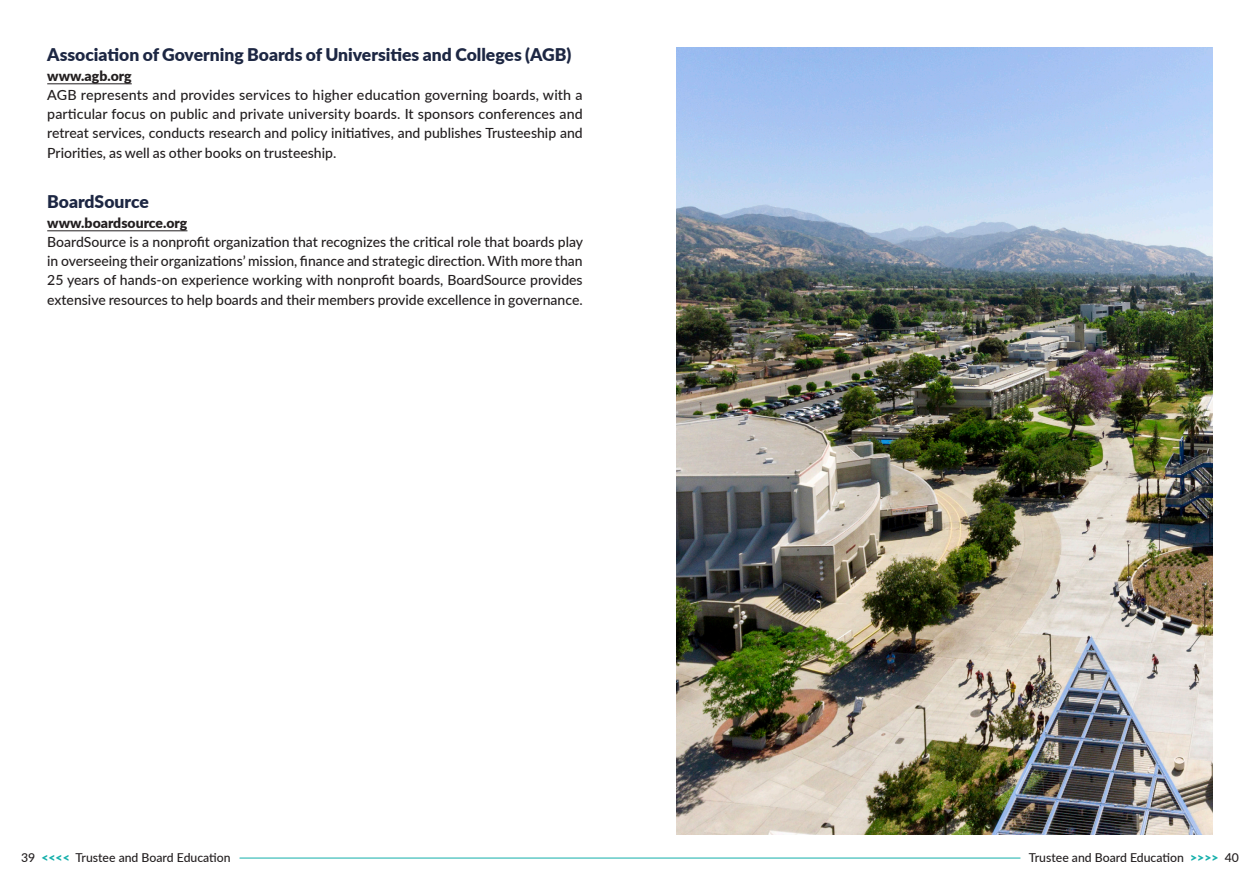
<style>
.page{position:relative;width:1260px;height:882px;background:#fff}
.page>*{position:absolute;margin:0;border:0;box-sizing:border-box;transform-origin:0 0}
.t1{font:900 17.5px "Lato";color:#1d2743}
.t2{font:500 14px/19.2px "Lato";color:#231f20;text-align:justify}
.t3{font:900 14px "Lato";color:#231f20}
.t4{font:500 12.25px "Lato";color:#231f20}
.s1{font-weight:900;color:#13afaa}
</style>
<div class="page">
<hr style="left:240px;top:858px;width:780px;height:1px;background:#13afaa">
<hr style="left:47px;top:83px;width:85px;height:1px;background:#231f20">
<hr style="left:47px;top:230px;width:140px;height:1px;background:#231f20">
<img style="left:677px;top:47px;width:536px;height:788px">
<p class="t1" style="left:47px;top:42px;width:526px">Association of Governing Boards of Universities and Colleges (AGB)</p>
<p class="t3" style="left:47px;top:65px;width:86px">www.agb.org</p>
<p class="t2" style="left:47px;top:85px;width:537px">AGB represents and provides services to higher education governing boards, with a particular focus on public and private university boards. It sponsors conferences and retreat services, conducts research and policy initiatives, and publishes Trusteeship and Priorities, as well as other books on trusteeship.</p>
<p class="t1" style="left:47px;top:189px;width:103px">BoardSource</p>
<p class="t3" style="left:47px;top:212px;width:142px">www.boardsource.org</p>
<p class="t2" style="left:47px;top:232px;width:537px">BoardSource is a nonprofit organization that recognizes the critical role that boards play in overseeing their organizations’ mission, finance and strategic direction. With more than 25 years of hands-on experience working with nonprofit boards, BoardSource provides extensive resources to help boards and their members provide excellence in governance.</p>
<p class="t4" style="left:21px;top:849px;width:211px">39 <span class="s1">&lt;&lt;&lt;&lt;</span> Trustee and Board Education</p>
<p class="t4" style="left:1029px;top:849px;width:212px">Trustee and Board Education <span class="s1">&gt;&gt;&gt;&gt;</span> 40</p>
</div>
